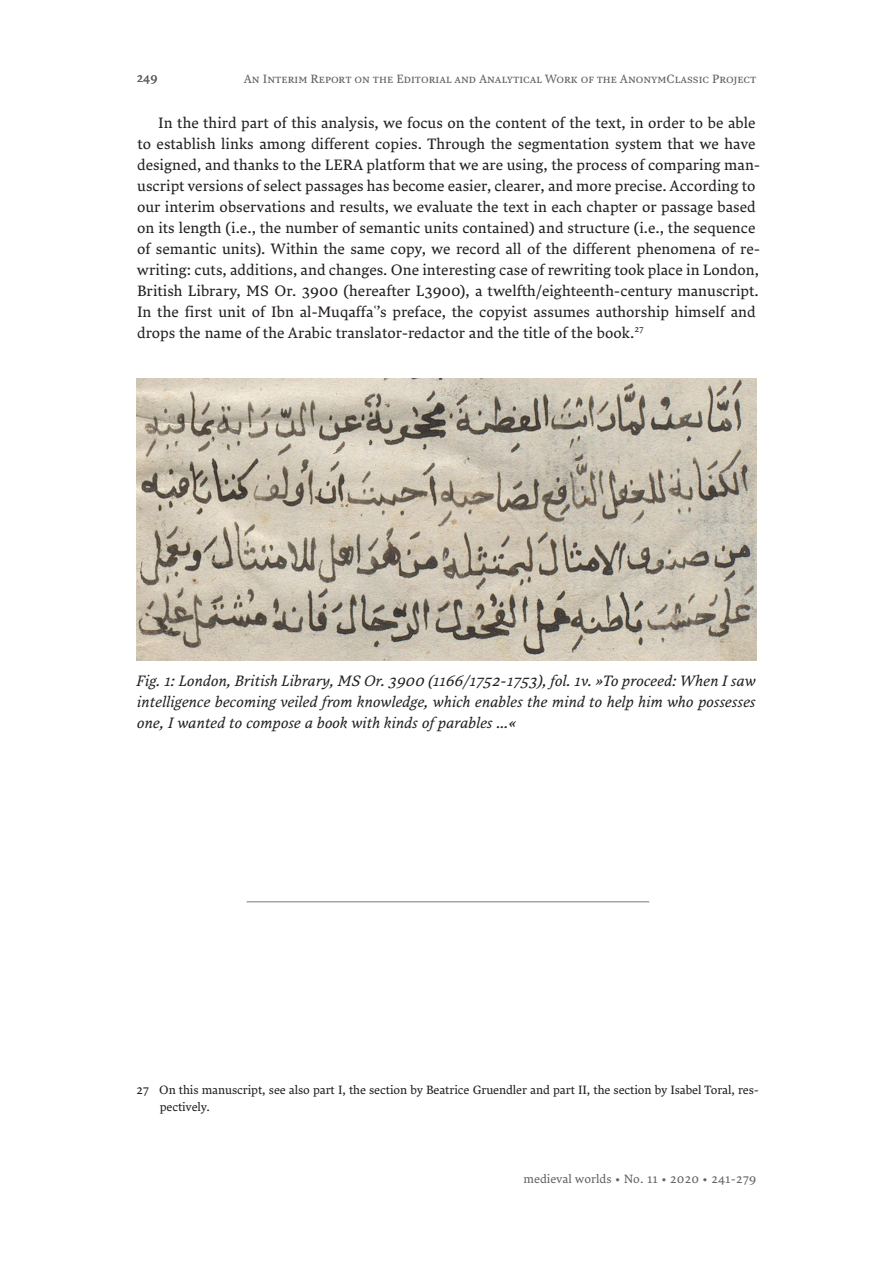
<style>
.page{position:relative;width:893px;height:1263px;background:#fff}
.page>*{position:absolute;margin:0;border:0;box-sizing:border-box;transform-origin:0 0}
.Copy{font:15px/21px "Lava Pro";color:#231f20}
.t1{font:italic 15px/21px "Lava Pro";color:#231f20;text-align:justify}
.Footnote_copy{font:12px/16.5px "Lava Pro";letter-spacing:-.01em;color:#231f20}
.Headline{font:12px "Lava Pro";color:#636366}
</style>
<div class="page">
<img style="left:137px;top:379px;width:619px;height:282px">
<hr style="left:247px;top:901px;width:402px;height:1px;background:#76787b">
<p class="Headline" style="left:137px;top:69px;width:22px">249</p>
<p class="Headline" style="left:244px;top:70px;width:514px">An Interim Report on the Editorial and Analytical Work of the AnonymClassic Project</p>
<p class="Copy" style="left:137px;top:111px;width:625px;text-indent:21px">In the third part of this analysis, we focus on the content of the text, in order to be able to establish links among different copies. Through the segmentation system that we have designed, and thanks to the LERA platform that we are using, the process of comparing man&shy;uscript versions of select passages has become easier, clearer, and more precise. According to our interim observations and results, we evaluate the text in each chapter or passage based on its length (i.e., the number of semantic units contained) and structure (i.e., the sequence of semantic units). Within the same copy, we record all of the different phenomena of re&shy;writing: cuts, additions, and changes. One interesting case of rewriting took place in London, British Library, MS Or. 3900 (hereafter L3900), a twelfth/eighteenth-century manuscript.<br>In the first unit of Ibn al-Muqaffaʿ’s preface, the copyist assumes authorship himself and drops the name of the Arabic translator-redactor and the title of the book.<sup>27</sup></p>
<p class="t1" style="left:136px;top:670px;width:621px">Fig. 1: London, British Library, MS Or. 3900 (1166/1752-1753), fol. 1v. »To proceed: When I saw intelligence becoming veiled from knowledge, which enables the mind to help him who possesses one, I wanted to compose a book with kinds of parables …«</p>
<p class="Footnote_copy" style="left:160px;top:1081px;width:601px;text-indent:-23px">27 On this manuscript, see also part I, the section by Beatrice Gruendler and part II, the section by Isabel Toral, res&shy;pectively.</p>
<p class="Headline" style="left:523px;top:1170px;width:234px">medieval worlds • No. 11 • 2020 • 241-279</p>
</div>
